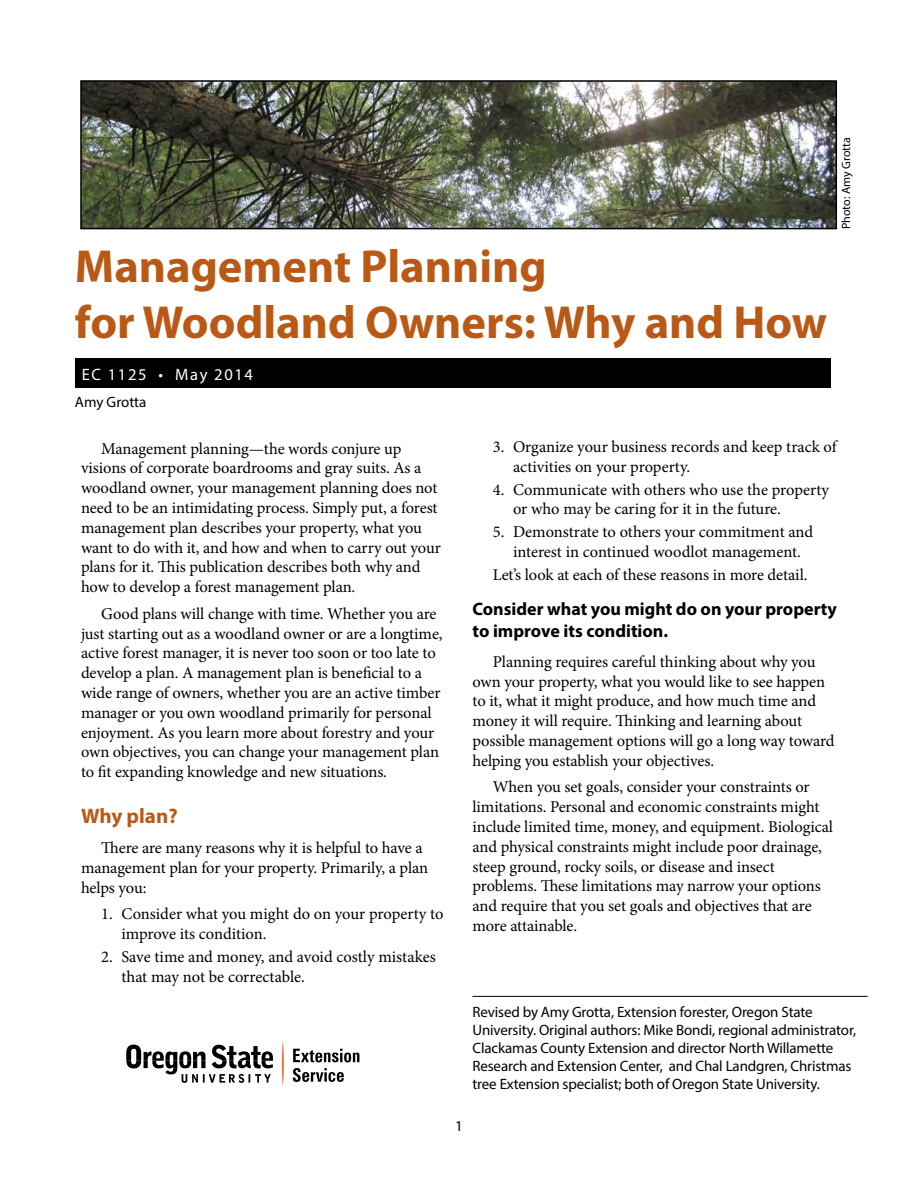
<style>
.page{position:relative;width:918px;height:1188px;background:#fff}
.page>*{position:absolute;margin:0;border:0;box-sizing:border-box;transform-origin:0 0}
.t1{font:700 46.5px/55.8px "Myriad Pro";color:#b95915}
.Subhead_1{font:700 21px "Myriad Pro";color:#b95915}
.Subhead_2{font:700 18px/21.6px "Myriad Pro";color:#000}
.Body_text{font:16.5px/19.8px "Minion Pro";letter-spacing:-.01em;color:#000}
.Pub_number{font:16.5px "Myriad Pro";letter-spacing:.1em;color:#fff}
.Author_affiliations{font:15px/18px "Myriad Pro";letter-spacing:-.01em;color:#000}
.Authors{font:15px "Myriad Pro";color:#000}
.t2{font:12px "Myriad Pro";color:#000}
</style>
<div class="page">
<img style="left:83px;top:83px;width:751px;height:143px">
<div style="left:80px;top:80px;width:757px;height:149px;border:2px solid #000"></div>
<svg style="left:126px;top:1045px;width:147px;height:38px"></svg>
<svg style="left:282px;top:1042px;width:2px;height:43px"></svg>
<svg style="left:293px;top:1068px;width:51px;height:14px"></svg>
<svg style="left:293px;top:1049px;width:66px;height:13px"></svg>
<hr style="left:472px;top:996px;width:396px;height:1px;background:#000">
<div style="left:75px;top:359px;width:756px;height:29px;background:#000"></div>
<h1 class="t1" style="left:75px;top:237px;width:754px">Management Planning<br>for Woodland Owners: Why and How</h1>
<p class="Pub_number" style="left:82px;top:364px;width:173px">EC 1125 • May 2014</p>
<p class="Authors" style="left:75px;top:393px;width:73px">Amy Grotta</p>
<p class="t2" style="left:839px;top:229px;width:94px;rotate:-90deg">Photo: Amy Grotta</p>
<p class="Body_text" style="left:81px;top:439px;width:361px;text-indent:20px">Management planning—the words conjure up visions of corporate boardrooms and gray suits. As a woodland owner, your management planning does not need to be an intimidating process. Simply put, a forest management plan describes your property, what you want to do with it, and how and when to carry out your plans for it. This publication describes both why and how to develop a forest management plan.</p>
<p class="Body_text" style="left:81px;top:604px;width:363px;text-indent:20px">Good plans will change with time. Whether you are just starting out as a woodland owner or are a longtime, active forest manager, it is never too soon or too late to develop a plan. A management plan is beneficial to a wide range of owners, whether you are an active timber manager or you own woodland primarily for personal enjoyment. As you learn more about forestry and your own objectives, you can change your management plan to fit expanding knowledge and new situations.</p>
<h2 class="Subhead_1" style="left:81px;top:802px;width:98px">Why plan?</h2>
<p class="Body_text" style="left:81px;top:838px;width:349px;text-indent:20px">There are many reasons why it is helpful to have a management plan for your property. Primarily, a plan helps you:</p>
<p class="Body_text" style="left:122px;top:904px;width:324px;text-indent:-20px">1. Consider what you might do on your property to improve its condition.</p>
<p class="Body_text" style="left:122px;top:947px;width:316px;text-indent:-20px">2. Save time and money, and avoid costly mistakes that may not be correctable.</p>
<p class="Body_text" style="left:513px;top:437px;width:325px;text-indent:-20px">3. Organize your business records and keep track of activities on your property.</p>
<p class="Body_text" style="left:513px;top:480px;width:318px;text-indent:-20px">4. Communicate with others who use the property or who may be caring for it in the future.</p>
<p class="Body_text" style="left:493px;top:522px;width:322px;text-align:center">5. Demonstrate to others your commitment and interest in continued woodlot management.</p>
<p class="Body_text" style="left:493px;top:565px;width:316px">Let’s look at each of these reasons in more detail.</p>
<h3 class="Subhead_2" style="left:472px;top:598px;width:366px">Consider what you might do on your property to improve its condition.</h3>
<p class="Body_text" style="left:472px;top:652px;width:364px;text-indent:20px">Planning requires careful thinking about why you own your property, what you would like to see happen to it, what it might produce, and how much time and money it will require. Thinking and learning about possible management options will go a long way toward helping you establish your objectives.</p>
<p class="Body_text" style="left:472px;top:777px;width:362px;text-indent:20px">When you set goals, consider your constraints or limitations. Personal and economic constraints might include limited time, money, and equipment. Biological and physical constraints might include poor drainage, steep ground, rocky soils, or disease and insect problems. These limitations may narrow your options and require that you set goals and objectives that are more attainable.</p>
<p class="Author_affiliations" style="left:455px;top:1117px;width:9px">1</p>
<p class="Author_affiliations" style="left:472px;top:1003px;width:385px">Revised by Amy Grotta, Extension forester, Oregon State University. Original authors: Mike Bondi, regional administrator, Clackamas County Extension and director North Willamette Research and Extension Center, and Chal Landgren, Christmas tree Extension specialist; both of Oregon State University.</p>
</div>
